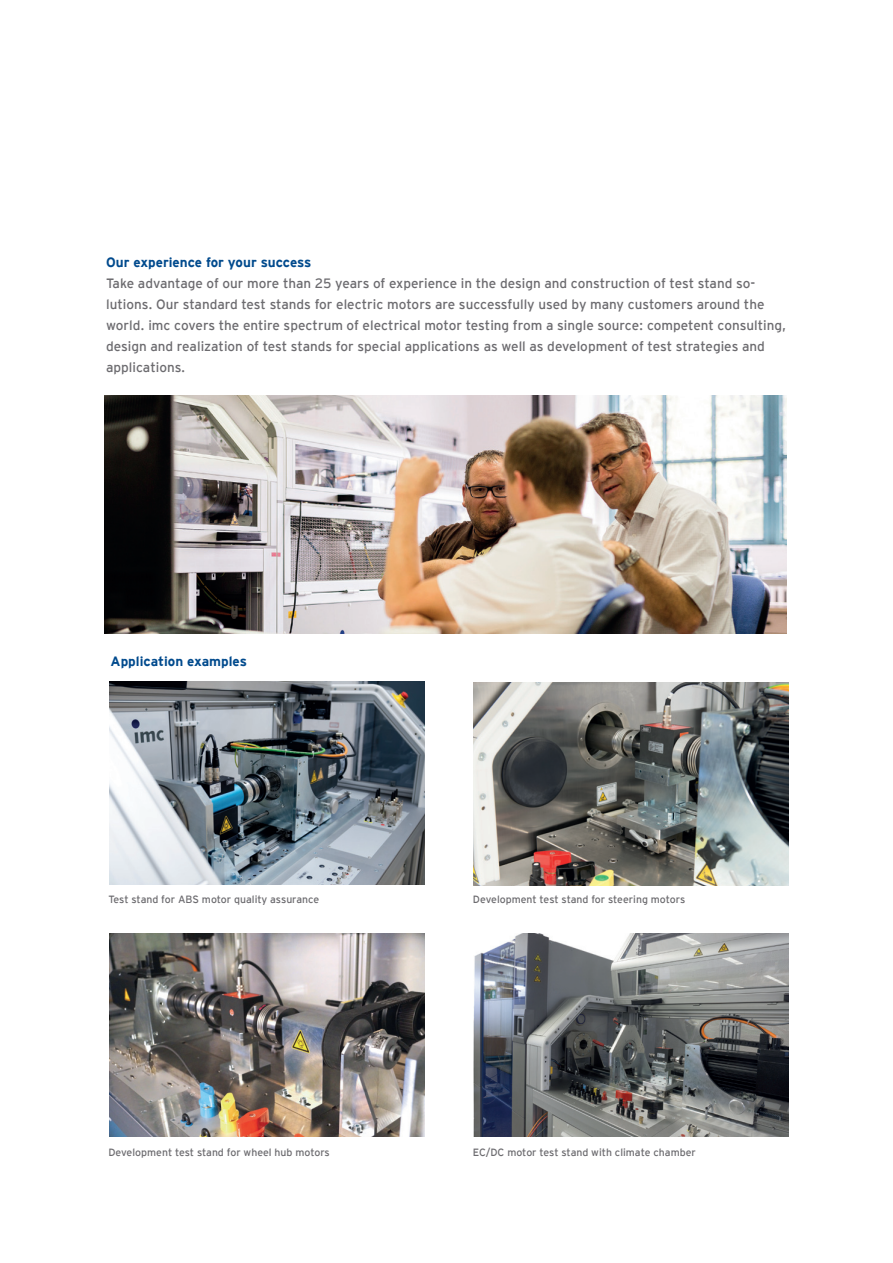
<style>
.page{position:relative;width:893px;height:1263px;background:#fff}
.page>*{position:absolute;margin:0;border:0;box-sizing:border-box;transform-origin:0 0}
.t1{font:13.5px/21px "Interstate";color:#6c6b6f}
.t2{font:700 13.5px "Interstate";color:#004a8d}
.t3{font:10.5px "Interstate";color:#6c6b6f}
</style>
<div class="page">
<img style="left:105px;top:395px;width:682px;height:239px">
<img style="left:473px;top:933px;width:315px;height:203px">
<img style="left:109px;top:682px;width:316px;height:203px">
<img style="left:473px;top:682px;width:315px;height:204px">
<img style="left:109px;top:933px;width:316px;height:204px">
<p class="t2" style="left:106px;top:255px;width:207px">Our experience for your success</p>
<p class="t1" style="left:106px;top:273px;width:682px">Take advantage of our more than 25 years of experience in the design and construction of test stand so&shy;lutions. Our standard test stands for electric motors are successfully used by many customers around the world. imc covers the entire spectrum of electrical motor testing from a single source: competent consulting, design and realization of test stands for special applications as well as development of test strategies and applications.</p>
<p class="t2" style="left:111px;top:654px;width:138px">Application examples</p>
<p class="t3" style="left:108px;top:893px;width:212px">Test stand for ABS motor quality assurance</p>
<p class="t3" style="left:473px;top:893px;width:214px">Development test stand for steering motors</p>
<p class="t3" style="left:108px;top:1146px;width:223px">Development test stand for wheel hub motors</p>
<p class="t3" style="left:473px;top:1146px;width:224px">EC/DC motor test stand with climate chamber</p>
</div>
